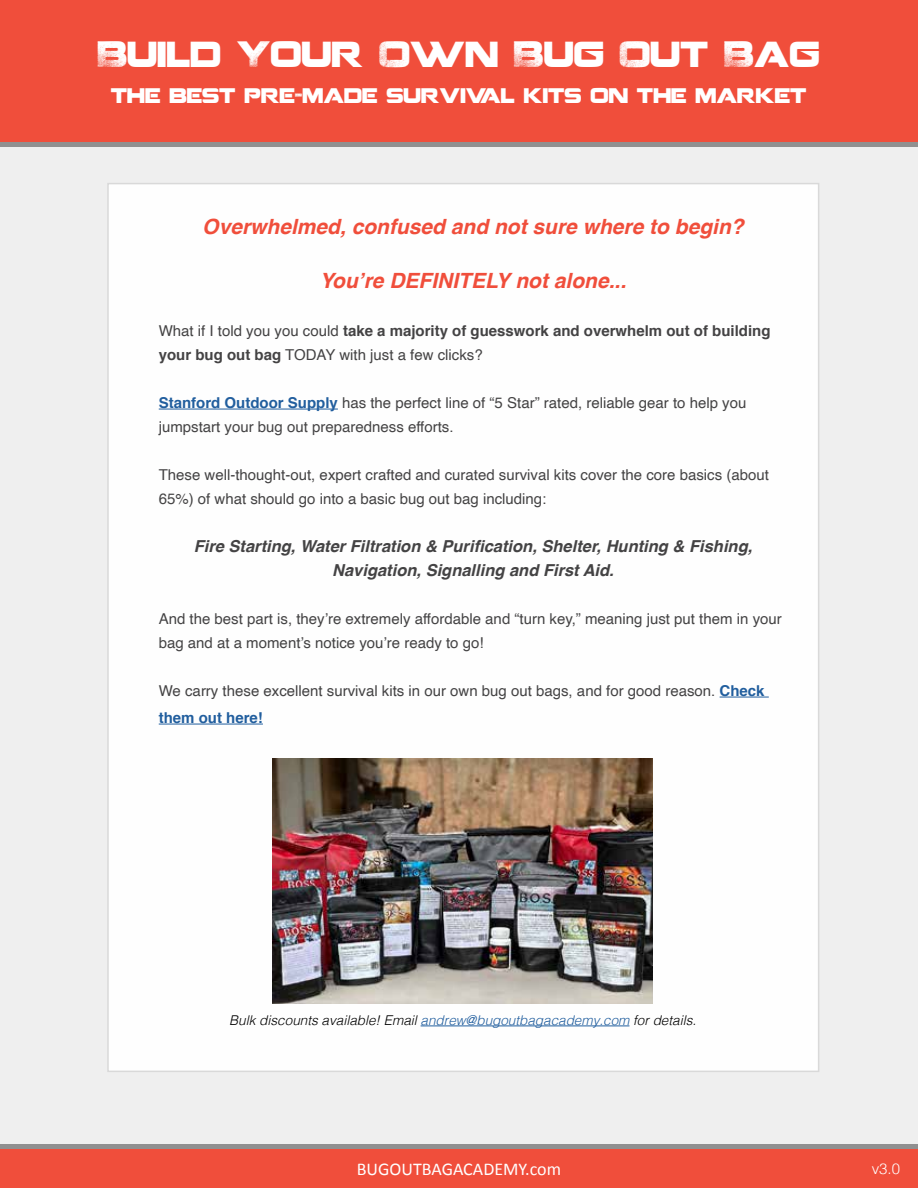
<style>
.page{position:relative;width:918px;height:1188px;background:#fff}
.page>*{position:absolute;margin:0;border:0;box-sizing:border-box;transform-origin:0 0}
.t1{font:36px "Coalition";color:#fff;scale:.9 1}
.t2{font:italic 700 21px "Helvetica";color:#f04e3b}
.t3{font:21px "Coalition";color:#fff;scale:.9 1}
.t4{font:18px "Calibri";color:#fff}
.t5{font:italic 700 16.5px/24px "Helvetica";color:#444344;text-align:center}
.t6{font:15px/24px "Helvetica";color:#444344}
.t7{font:700 15px/24px "Helvetica";color:#444344}
.t8{font:300 15px "Helvetica";color:#fff}
.t9{font:italic 300 13.5px "Helvetica";color:#000}
.s1{font-weight:400}
.s2{font-weight:700;color:#215e9e}
.s3{color:#215e9e}
</style>
<div class="page">
<div style="left:0;top:143px;width:918px;height:1004px;background:#efefef"></div>
<div style="left:107px;top:183px;width:712px;height:889px;background:#fefefe;border:2px solid #d9d9d9"></div>
<div style="left:0;top:0;width:918px;height:143px;background:#f04e3b"></div>
<div style="left:0;top:1149px;width:918px;height:39px;background:#f04e3b"></div>
<hr style="left:0;top:143px;width:918px;height:4px;background:#909090">
<hr style="left:0;top:1145px;width:918px;height:4px;background:#909090">
<hr style="left:159px;top:409px;width:179px;height:1px;background:#215e9e">
<hr style="left:720px;top:697px;width:49px;height:1px;background:#215e9e">
<hr style="left:159px;top:724px;width:104px;height:1px;background:#215e9e">
<hr style="left:421px;top:1026px;width:208px;height:1px;background:#215e9e">
<img style="left:273px;top:758px;width:379px;height:246px">
<h1 class="t1" style="left:98px;top:30px;width:804px">BUILD YOUR OWN BUG OUT BAG</h1>
<h2 class="t3" style="left:111px;top:81px;width:774px">THE BEST PRE-MADE SURVIVAL KITS ON THE MARKET</h2>
<h2 class="t2" style="left:202px;top:209px;width:543px">Overwhelmed, confused and not sure where to begin?</h2>
<h2 class="t2" style="left:320px;top:263px;width:308px">You’re DEFINITELY not alone...</h2>
<p class="t7" style="left:159px;top:319px;width:613px"><span class="s1">What if I told you you could</span> take a majority of guesswork and overwhelm out of building your bug out bag <span class="s1">TODAY with just a few clicks?</span></p>
<p class="t6" style="left:159px;top:391px;width:589px"><span class="s2">Stanford Outdoor Supply</span> has the perfect line of “5 Star” rated, reliable gear to help you jumpstart your bug out preparedness efforts.</p>
<p class="t6" style="left:159px;top:463px;width:612px">These well-thought-out, expert crafted and curated survival kits cover the core basics (about<br>65%) of what should go into a basic bug out bag including:</p>
<p class="t5" style="left:194px;top:534px;width:560px">Fire Starting, Water Filtration &amp; Purification, Shelter, Hunting &amp; Fishing,<br>Navigation, Signalling and First Aid.</p>
<p class="t6" style="left:159px;top:607px;width:625px">And the best part is, they’re extremely affordable and “turn key,” meaning just put them in your bag and at a moment’s notice you’re ready to go!</p>
<p class="t6" style="left:159px;top:678px;width:607px;line-height:27px">We carry these excellent survival kits in our own bug out bags, and for good reason. <span class="s2">Check them out here!</span></p>
<p class="t9" style="left:229px;top:1009px;width:468px">Bulk discounts available! Email <span class="s3">andrew@bugoutbagacademy.com</span> for details.</p>
<p class="t4" style="left:357px;top:1158px;width:206px">BUGOUTBAGACADEMY.com</p>
<p class="t8" style="left:872px;top:1156px;width:30px">v3.0</p>
</div>
